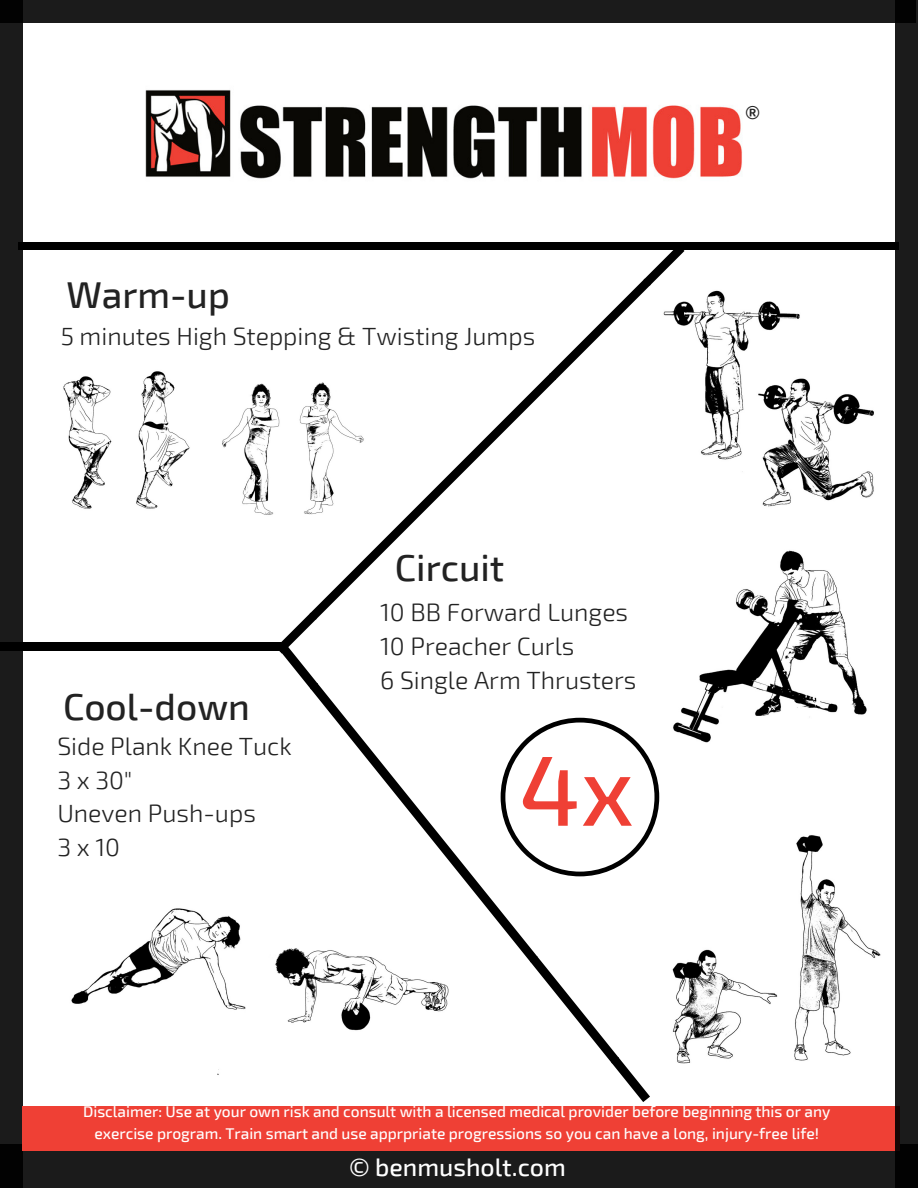
<style>
.page{position:relative;width:918px;height:1188px;background:#fff}
.page>*{position:absolute;margin:0;border:0;box-sizing:border-box;transform-origin:0 0}
.t1{font:500 99.6px "Exo 2";color:#ef4035}
.t2{font:500 37.35px "Exo 2";color:#222}
.t3{font:300 24.9px/33.8px "Exo 2";color:#222}
.t4{font:500 24.9px "Exo 2";color:#fff}
.t5{font:700 18.75px "Arimo";color:#222}
.t6{font:500 15.6px/21.3px "Exo 2";color:#fff;text-align:center}
</style>
<div class="page">
<img style="left:145px;top:90px;width:597px;height:89px">
<div style="left:0;top:1144px;width:918px;height:44px;background:#1b1b1b"></div>
<div style="left:0;top:1px;width:23px;height:1187px;background:#1b1b1b"></div>
<div style="left:0;top:0;width:916px;height:22px;background:#1b1b1b"></div>
<div style="left:23px;top:1106px;width:877px;height:45px;background:#ef4035"></div>
<svg style="left:311px;top:684px;width:226px;height:278px"></svg>
<svg style="left:530px;top:956px;width:120px;height:146px"></svg>
<div style="left:895px;top:0;width:23px;height:1188px;background:#1b1b1b"></div>
<div style="left:0;top:643px;width:46px;height:8px;background:#000"></div>
<div style="left:239px;top:643px;width:47px;height:8px;background:#000"></div>
<div style="left:44px;top:643px;width:196px;height:8px;background:#000"></div>
<div style="left:18px;top:242px;width:46px;height:8px;background:#000"></div>
<div style="left:853px;top:242px;width:45px;height:8px;background:#000"></div>
<div style="left:63px;top:242px;width:316px;height:8px;background:#000"></div>
<div style="left:379px;top:242px;width:316px;height:8px;background:#000"></div>
<div style="left:694px;top:242px;width:160px;height:8px;background:#000"></div>
<svg style="left:276px;top:613px;width:42px;height:77px"></svg>
<svg style="left:310px;top:374px;width:246px;height:246px"></svg>
<svg style="left:549px;top:250px;width:136px;height:130px"></svg>
<svg style="left:501px;top:718px;width:158px;height:158px"></svg>
<img style="left:655px;top:289px;width:219px;height:218px">
<img style="left:658px;top:550px;width:209px;height:209px">
<img style="left:656px;top:830px;width:225px;height:233px">
<img style="left:63px;top:371px;width:127px;height:138px">
<img style="left:222px;top:374px;width:156px;height:170px">
<div style="left:92px;top:526px;width:219px;height:28px;background:#fff"></div>
<svg style="left:310px;top:526px;width:27px;height:51px"></svg>
<img style="left:275px;top:873px;width:181px;height:158px">
<img style="left:71px;top:908px;width:175px;height:102px">
<div style="left:85px;top:1007px;width:91px;height:48px;background:#fff"></div>
<svg style="left:71px;top:1007px;width:14px;height:3px"></svg>
<svg style="left:176px;top:1007px;width:43px;height:68px"></svg>
<h2 class="t2" style="left:66px;top:271px;width:165px">Warm-up</h2>
<h3 class="t3" style="left:61px;top:319px;width:476px">5 minutes High Stepping &amp; Twisting Jumps</h3>
<h2 class="t2" style="left:63px;top:683px;width:188px">Cool-down</h2>
<h3 class="t3" style="left:57px;top:728px;width:236px">Side Plank Knee Tuck<br>3 x 30"<br>Uneven Push-ups<br>3x10</h3>
<h2 class="t2" style="left:395px;top:543px;width:111px">Circuit</h2>
<h3 class="t3" style="left:380px;top:594px;width:258px">10 BB Forward Lunges<br>10 Preacher Curls<br>6 Single Arm Thrusters</h3>
<h1 class="t1" style="left:519px;top:726px;width:116px">4x</h1>
<p class="t5" style="left:746px;top:102px;width:15px">®</p>
<p class="t6" style="left:83px;top:1100px;width:749px">Disclaimer: Use at your own risk and consult with a licensed medical provider before beginning this or any exercise program. Train smart and use apprpriate progressions so you can have a long, injury-free life!</p>
<h3 class="t4" style="left:349px;top:1151px;width:218px">© benmusholt.com</h3>
</div>
